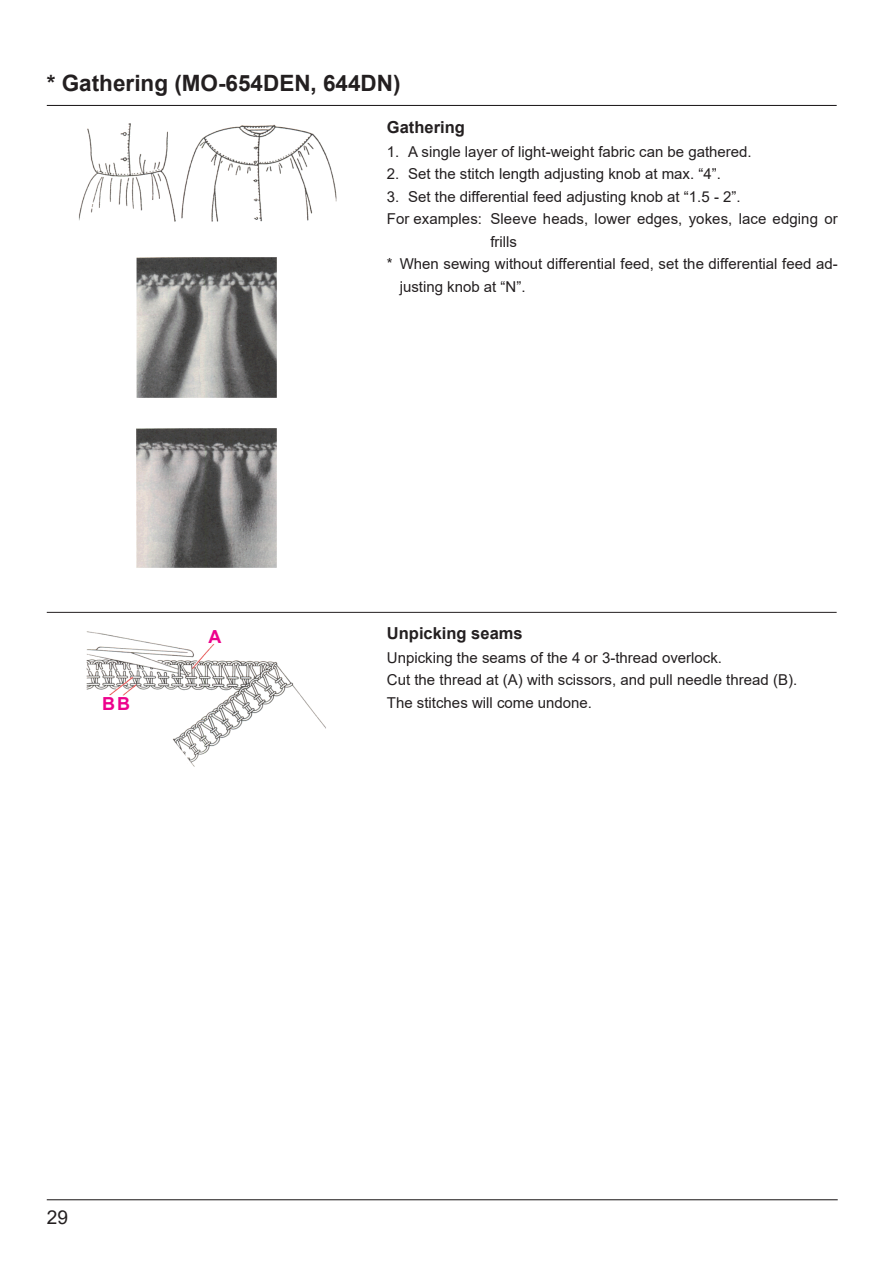
<style>
.page{position:relative;width:893px;height:1263px;background:#fff}
.page>*{position:absolute;margin:0;border:0;box-sizing:border-box;transform-origin:0 0}
.t1{font:700 22.5px "Arial";color:#231f20}
.t2{font:19.2px "Arial";color:#231f20}
.t3{font:700 18px "Arial";color:#ed028c}
.t4{font:700 16.5px "Arial";color:#231f20}
.t5{font:15px/22.5px "Arial";color:#231f20}
</style>
<div class="page">
<hr style="left:47px;top:105px;width:790px;height:1px;background:#231f20">
<img style="left:79px;top:123px;width:258px;height:99px">
<img style="left:136px;top:257px;width:141px;height:141px">
<img style="left:136px;top:428px;width:141px;height:140px">
<hr style="left:47px;top:612px;width:790px;height:1px;background:#231f20">
<img style="left:86px;top:631px;width:240px;height:136px">
<hr style="left:47px;top:1199px;width:791px;height:1px;background:#231f20">
<h1 class="t1" style="left:47px;top:67px;width:355px">* Gathering (MO-654DEN, 644DN)</h1>
<p class="t3" style="left:102px;top:691px;width:30px">BB</p>
<p class="t3" style="left:208px;top:624px;width:14px">A</p>
<p class="t4" style="left:387px;top:116px;width:79px">Gathering</p>
<p class="t5" style="left:387px;top:140px;width:366px">1. A single layer of light-weight fabric can be gathered.</p>
<p class="t5" style="left:387px;top:163px;width:335px">2. Set the stitch length adjusting knob at max. “4”.</p>
<p class="t5" style="left:387px;top:185px;width:355px">3. Set the differential feed adjusting knob at “1.5 - 2”.</p>
<p class="t5" style="left:387px;top:208px;width:452px">For examples: Sleeve heads, lower edges, yokes, lace edging or</p>
<p class="t5" style="left:490px;top:230px;width:28px">frills</p>
<p class="t5" style="left:387px;top:253px;width:452px">* When sewing without differential feed, set the differential feed ad-</p>
<p class="t5" style="left:400px;top:275px;width:127px">justing knob at “N”.</p>
<p class="t4" style="left:387px;top:622px;width:137px">Unpicking seams</p>
<p class="t5" style="left:387px;top:646px;width:412px">Unpicking the seams of the 4 or 3-thread overlock.<br>Cut the thread at (A) with scissors, and pull needle thread (B).<br>The stitches will come undone.</p>
<p class="t2" style="left:47px;top:1204px;width:23px">29</p>
</div>
